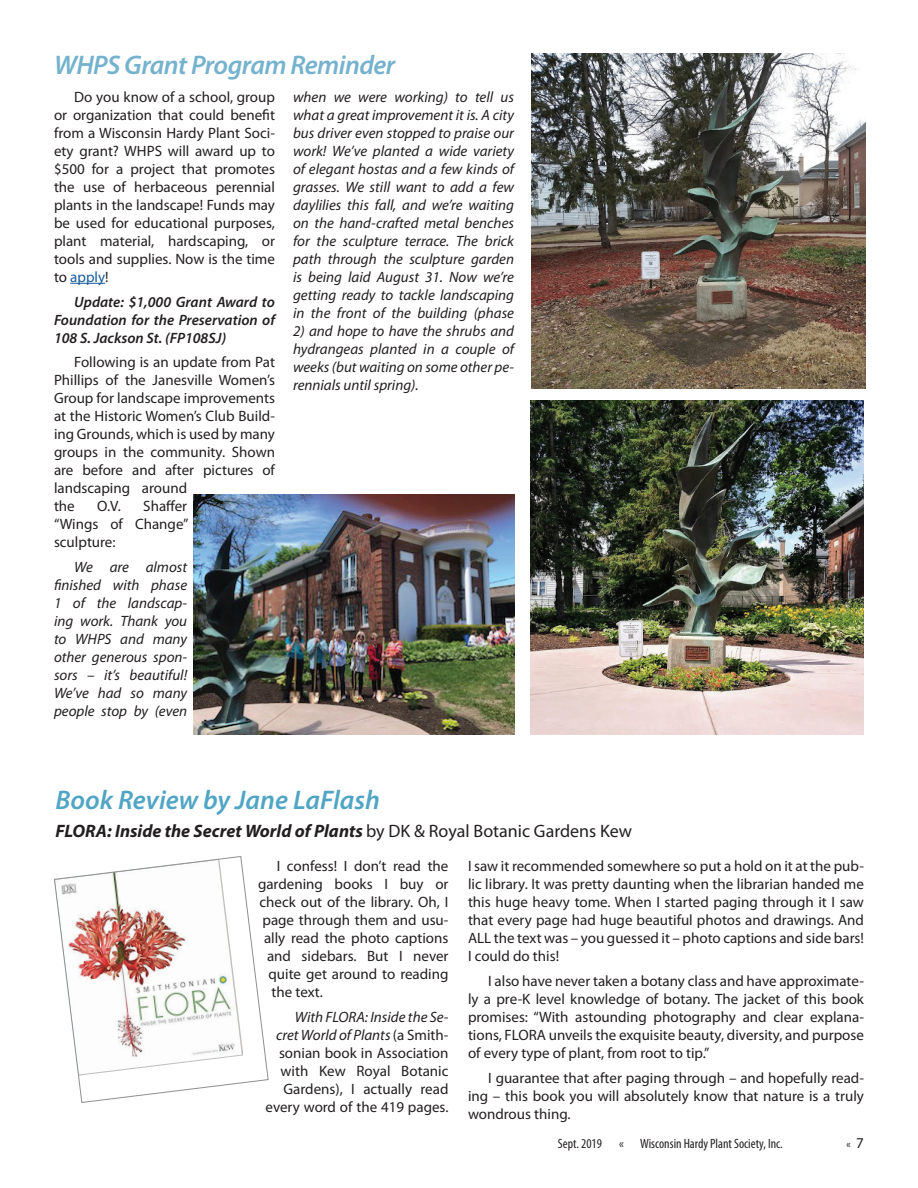
<style>
.page{position:relative;width:918px;height:1188px;background:#fff}
.page>*{position:absolute;margin:0;border:0;box-sizing:border-box;transform-origin:0 0}
.t1{font:italic 600 27px "Myriad Pro";letter-spacing:-.02em;color:#74b2cd}
.t2{font:italic 600 27px "Myriad Pro";color:#50a5c5}
.t3{font:italic 700 18px "Myriad Pro";color:#231f20}
.t4{font:15px/18px "Myriad Pro";color:#231f20;text-align:justify}
.t5{font:italic 15px/18px "Myriad Pro";color:#231f20;text-align:justify}
.t6{font:italic 600 15px/18px "Myriad Pro";color:#231f20;text-align:justify}
.t7{font:condensed 13.5px "Myriad Pro";color:#231f20}
.t8{font:condensed 12px "Myriad Pro";color:#231f20}
.s1{color:#175d9e}
.s2{font-weight:400;font-style:normal}
.s3{font-style:italic}
.s4{font-stretch:normal;font-size:15px}
</style>
<div class="page">
<svg style="left:54px;top:856px;width:215px;height:247px"></svg>
<hr style="left:70px;top:283px;width:35px;height:1px;background:#175d9e">
<img style="left:531px;top:54px;width:334px;height:334px">
<img style="left:530px;top:400px;width:334px;height:334px">
<img style="left:194px;top:494px;width:320px;height:240px">
<h1 class="t1" style="left:54px;top:48px;width:343px">WHPS Grant Program Reminder</h1>
<p class="t4" style="left:54px;top:88px;width:223px;text-indent:20px">Do you know of a school, group or organization that could benefit from a Wisconsin Hardy Plant Soci&shy;ety grant? WHPS will award up to $500 for a project that promotes the use of herbaceous perennial plants in the landscape! Funds may be used for educational purposes, plant material, hardscaping, or tools and supplies. Now is the time to <span class="s1">apply</span>!</p>
<p class="t6" style="left:54px;top:292px;width:223px;text-indent:20px">Update: $1,000 Grant Award to Foundation for the Preservation of 108 S. Jackson St. (FP108SJ)</p>
<p class="t4" style="left:54px;top:353px;width:223px;text-align:left;text-indent:20px">Following is an update from Pat<br>Phillips of the Janesville Women’s<br>Group for landscape improvements at the Historic Women’s Club Build&shy;ing Grounds, which is used by many groups in the community. Shown are before and after pictures of landscaping around<br>the</p>
<p class="t5" style="left:293px;top:88px;width:223px">when we were working) to tell us what a great improvement it is. A city bus driver even stopped to praise our work! We’ve planted a wide variety of elegant hostas and a few kinds of grasses. We still want to add a few daylilies this fall, and we’re waiting on the hand-crafted metal benches for the sculpture terrace. The brick path through the sculpture garden is being laid August 31. Now we’re getting ready to tackle landscaping in the front of the building (phase</p>
<p class="t5" style="left:293px;top:322px;width:223px">2) and hope to have the shrubs and hydrangeas planted in a couple of weeks (but waiting on some other pe&shy;rennials until spring).</p>
<p class="t4" style="left:54px;top:497px;width:136px;text-indent:89px">Shaffer “Wings of Change” sculpture:</p>
<p class="t5" style="left:54px;top:558px;width:135px;text-indent:20px">We are almost finished with phase 1 of the landscap&shy;ing work. Thank you to WHPS and many other generous spon&shy;sors – it’s beautiful!<br>We’ve had so many people stop by (even</p>
<p class="t4" style="left:97px;top:497px;width:25px">O.V.</p>
<h1 class="t2" style="left:55px;top:783px;width:326px">Book Review by Jane LaFlash</h1>
<p class="t3" style="left:55px;top:820px;width:578px">FLORA: Inside the Secret World of Plants <span class="s2">by DK &amp; Royal Botanic Gardens Kew</span></p>
<p class="t4" style="left:277px;top:857px;width:173px">I confess! I don’t read the</p>
<p class="t4" style="left:258px;top:875px;width:192px">gardening books I buy or</p>
<p class="t4" style="left:260px;top:893px;width:191px">check out of the library. Oh, I</p>
<p class="t4" style="left:262px;top:911px;width:187px">page through them and usu-</p>
<p class="t4" style="left:264px;top:929px;width:186px">ally read the photo captions</p>
<p class="t4" style="left:267px;top:947px;width:183px">and sidebars. But I never</p>
<p class="t4" style="left:268px;top:965px;width:182px">quite get around to reading</p>
<p class="t4" style="left:272px;top:983px;width:53px">the text.</p>
<p class="t4" style="left:266px;top:1008px;width:185px;text-align:right"><span class="s3">With FLORA: Inside the Se-<br>cret World of Plants</span> (a Smith&shy;sonian book in Association with Kew Royal Botanic<br>Gardens), I actually read every word of the 419 pages.</p>
<p class="t4" style="left:468px;top:857px;width:398px">I saw it recommended somewhere so put a hold on it at the pub&shy;lic library. It was pretty daunting when the librarian handed me this huge heavy tome. When I started paging through it I saw that every page had huge beautiful photos and drawings. And ALL the text was – you guessed it – photo captions and side bars!<br>I could do this!</p>
<p class="t4" style="left:468px;top:972px;width:398px;text-indent:20px">I also have never taken a botany class and have approximate&shy;ly a pre-K level knowledge of botany. The jacket of this book promises: “With astounding photography and clear explana&shy;tions, FLORA unveils the exquisite beauty, diversity, and purpose of every type of plant, from root to tip.”</p>
<p class="t4" style="left:468px;top:1068px;width:398px;text-indent:20px">I guarantee that after paging through – and hopefully read&shy;ing – this book you will absolutely know that nature is a truly wondrous thing.</p>
<p class="t7" style="left:558px;top:1136px;width:46px">Sept. 2019</p>
<p class="t7" style="left:619px;top:1136px;width:165px">« Wisconsin Hardy Plant Society, Inc.</p>
<p class="t8" style="left:846px;top:1137px;width:19px">« <span class="s4">7</span></p>
</div>
